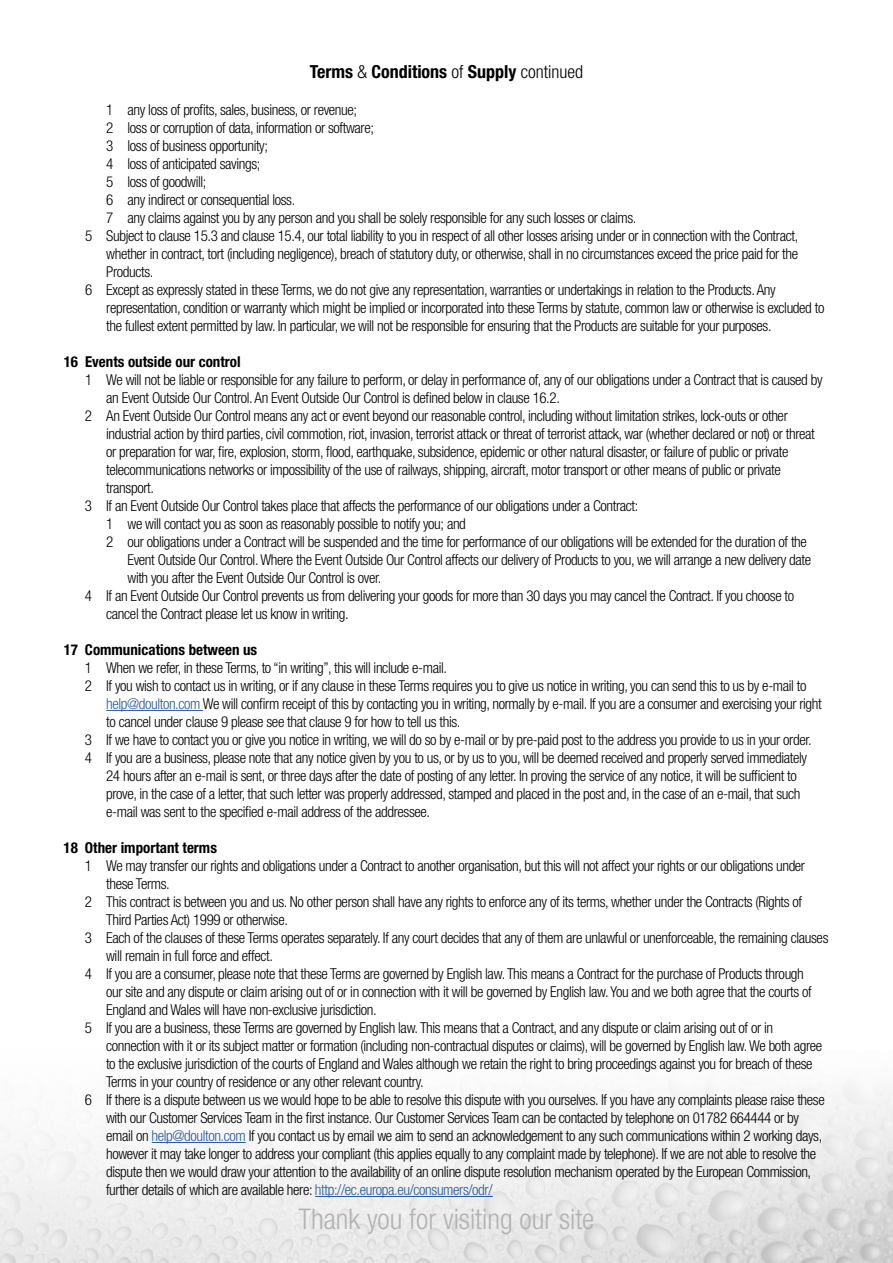
<style>
.page{position:relative;width:893px;height:1263px;background:#fff}
.page>*{position:absolute;margin:0;border:0;box-sizing:border-box;transform-origin:0 0}
.t1{font:300 condensed 28.5px "Helvetica Neue";color:#b3b2b2}
.t2{font:700 condensed 18px "Helvetica Neue";color:#000}
.t3{font:300 condensed 15px "Helvetica Neue";letter-spacing:-.025em;color:#000}
.t4{font:700 condensed 15px "Helvetica Neue";color:#000}
.s1{font-weight:300}
.s2{color:#275b9b}
</style>
<div class="page">
<img style="left:0;top:1091px;width:893px;height:172px">
<hr style="left:106px;top:710px;width:97px;height:1px;background:#275b9b">
<hr style="left:152px;top:1142px;width:94px;height:1px;background:#275b9b">
<hr style="left:315px;top:1196px;width:178px;height:1px;background:#275b9b">
<p class="t2" style="left:310px;top:61px;width:275px">Terms <span class="s1">&amp;</span> Conditions <span class="s1">of</span> Supply <span class="s1">continued</span></p>
<p class="t3" style="left:106px;top:101px;width:252px">1 any loss of profits, sales, business, or revenue;</p>
<p class="t3" style="left:106px;top:119px;width:269px">2 loss or corruption of data, information or software;</p>
<p class="t3" style="left:106px;top:137px;width:163px">3 loss of business opportunity;</p>
<p class="t3" style="left:106px;top:155px;width:156px">4 loss of anticipated savings;</p>
<p class="t3" style="left:106px;top:173px;width:102px">5 loss of goodwill;</p>
<p class="t3" style="left:106px;top:191px;width:190px">6 any indirect or consequential loss.</p>
<p class="t3" style="left:106px;top:209px;width:532px">7 any claims against you by any person and you shall be solely responsible for any such losses or claims.</p>
<p class="t3" style="left:85px;top:227px;width:715px">5 Subject to clause 15.3 and clause 15.4, our total liability to you in respect of all other losses arising under or in connection with the Contract,</p>
<p class="t3" style="left:106px;top:245px;width:693px">whether in contract, tort (including negligence), breach of statutory duty, or otherwise, shall in no circumstances exceed the price paid for the</p>
<p class="t3" style="left:106px;top:263px;width:49px">Products.</p>
<p class="t3" style="left:85px;top:281px;width:692px">6 Except as expressly stated in these Terms, we do not give any representation, warranties or undertakings in relation to the Products. Any</p>
<p class="t3" style="left:106px;top:299px;width:720px">representation, condition or warranty which might be implied or incorporated into these Terms by statute, common law or otherwise is excluded to</p>
<p class="t3" style="left:106px;top:317px;width:667px">the fullest extent permitted by law. In particular, we will not be responsible for ensuring that the Products are suitable for your purposes.</p>
<p class="t4" style="left:64px;top:352px;width:178px">16 Events outside our control</p>
<p class="t3" style="left:85px;top:371px;width:739px">1 We will not be liable or responsible for any failure to perform, or delay in performance of, any of our obligations under a Contract that is caused by</p>
<p class="t3" style="left:106px;top:389px;width:455px">an Event Outside Our Control. An Event Outside Our Control is defined below in clause 16.2.</p>
<p class="t3" style="left:85px;top:407px;width:704px">2 An Event Outside Our Control means any act or event beyond our reasonable control, including without limitation strikes, lock-outs or other</p>
<p class="t3" style="left:106px;top:425px;width:710px">industrial action by third parties, civil commotion, riot, invasion, terrorist attack or threat of terrorist attack, war (whether declared or not) or threat</p>
<p class="t3" style="left:106px;top:443px;width:684px">or preparation for war, fire, explosion, storm, flood, earthquake, subsidence, epidemic or other natural disaster, or failure of public or private</p>
<p class="t3" style="left:106px;top:461px;width:676px">telecommunications networks or impossibility of the use of railways, shipping, aircraft, motor transport or other means of public or private</p>
<p class="t3" style="left:106px;top:479px;width:49px">transport.</p>
<p class="t3" style="left:85px;top:497px;width:555px">3 If an Event Outside Our Control takes place that affects the performance of our obligations under a Contract:</p>
<p class="t3" style="left:106px;top:515px;width:361px">1 we will contact you as soon as reasonably possible to notify you; and</p>
<p class="t3" style="left:106px;top:533px;width:702px">2 our obligations under a Contract will be suspended and the time for performance of our obligations will be extended for the duration of the</p>
<p class="t3" style="left:127px;top:551px;width:685px">Event Outside Our Control. Where the Event Outside Our Control affects our delivery of Products to you, we will arrange a new delivery date</p>
<p class="t3" style="left:127px;top:569px;width:255px">with you after the Event Outside Our Control is over.</p>
<p class="t3" style="left:85px;top:587px;width:711px">4 If an Event Outside Our Control prevents us from delivering your goods for more than 30 days you may cancel the Contract. If you choose to</p>
<p class="t3" style="left:106px;top:605px;width:244px">cancel the Contract please let us know in writing.</p>
<p class="t4" style="left:64px;top:640px;width:195px">17 Communications between us</p>
<p class="t3" style="left:85px;top:659px;width:364px">1 When we refer, in these Terms, to “in writing”, this will include e-mail.</p>
<p class="t3" style="left:85px;top:677px;width:723px">2 If you wish to contact us in writing, or if any clause in these Terms requires you to give us notice in writing, you can send this to us by e-mail to</p>
<p class="t3" style="left:106px;top:695px;width:717px"><span class="s2">help@doulton.com</span> We will confirm receipt of this by contacting you in writing, normally by e-mail. If you are a consumer and exercising your right</p>
<p class="t3" style="left:106px;top:713px;width:356px">to cancel under clause 9 please see that clause 9 for how to tell us this.</p>
<p class="t3" style="left:85px;top:731px;width:728px">3 If we have to contact you or give you notice in writing, we will do so by e-mail or by pre-paid post to the address you provide to us in your order.</p>
<p class="t3" style="left:85px;top:749px;width:724px">4 If you are a business, please note that any notice given by you to us, or by us to you, will be deemed received and properly served immediately</p>
<p class="t3" style="left:106px;top:767px;width:692px">24 hours after an e-mail is sent, or three days after the date of posting of any letter. In proving the service of any notice, it will be sufficient to</p>
<p class="t3" style="left:106px;top:785px;width:696px">prove, in the case of a letter, that such letter was properly addressed, stamped and placed in the post and, in the case of an e-mail, that such</p>
<p class="t3" style="left:106px;top:803px;width:325px">e-mail was sent to the specified e-mail address of the addressee.</p>
<p class="t4" style="left:64px;top:838px;width:155px">18 Other important terms</p>
<p class="t3" style="left:85px;top:857px;width:722px">1 We may transfer our rights and obligations under a Contract to another organisation, but this will not affect your rights or our obligations under</p>
<p class="t3" style="left:106px;top:875px;width:65px">these Terms.</p>
<p class="t3" style="left:85px;top:893px;width:719px">2 This contract is between you and us. No other person shall have any rights to enforce any of its terms, whether under the Contracts (Rights of</p>
<p class="t3" style="left:106px;top:911px;width:183px">Third Parties Act) 1999 or otherwise.</p>
<p class="t3" style="left:85px;top:929px;width:745px">3 Each of the clauses of these Terms operates separately. If any court decides that any of them are unlawful or unenforceable, the remaining clauses</p>
<p class="t3" style="left:106px;top:947px;width:168px">will remain in full force and effect.</p>
<p class="t3" style="left:85px;top:965px;width:720px">4 If you are a consumer, please note that these Terms are governed by English law. This means a Contract for the purchase of Products through</p>
<p class="t3" style="left:106px;top:983px;width:707px">our site and any dispute or claim arising out of or in connection with it will be governed by English law. You and we both agree that the courts of</p>
<p class="t3" style="left:106px;top:1001px;width:272px">England and Wales will have non-exclusive jurisdiction.</p>
<p class="t3" style="left:85px;top:1019px;width:690px">5 If you are a business, these Terms are governed by English law. This means that a Contract, and any dispute or claim arising out of or in</p>
<p class="t3" style="left:106px;top:1037px;width:718px">connection with it or its subject matter or formation (including non-contractual disputes or claims), will be governed by English law. We both agree</p>
<p class="t3" style="left:106px;top:1055px;width:708px">to the exclusive jurisdiction of the courts of England and Wales although we retain the right to bring proceedings against you for breach of these</p>
<p class="t3" style="left:106px;top:1073px;width:319px">Terms in your country of residence or any other relevant country.</p>
<p class="t3" style="left:85px;top:1091px;width:741px">6 If there is a dispute between us we would hope to be able to resolve this dispute with you ourselves. If you have any complaints please raise these</p>
<p class="t3" style="left:106px;top:1109px;width:695px">with our Customer Services Team in the first instance. Our Customer Services Team can be contacted by telephone on 01782 664444 or by</p>
<p class="t3" style="left:106px;top:1127px;width:718px">email on <span class="s2">help@doulton.com</span> If you contact us by email we aim to send an acknowledgement to any such communications within 2 working days,</p>
<p class="t3" style="left:106px;top:1145px;width:712px">however it may take longer to address your compliant (this applies equally to any complaint made by telephone). If we are not able to resolve the</p>
<p class="t3" style="left:106px;top:1163px;width:707px">dispute then we would draw your attention to the availability of an online dispute resolution mechanism operated by the European Commission,</p>
<p class="t3" style="left:106px;top:1181px;width:388px">further details of which are available here: <span class="s2">http://ec.europa.eu/consumers/odr/</span></p>
<h1 class="t1" style="left:299px;top:1203px;width:297px">Thank you for visiting our site</h1>
</div>
